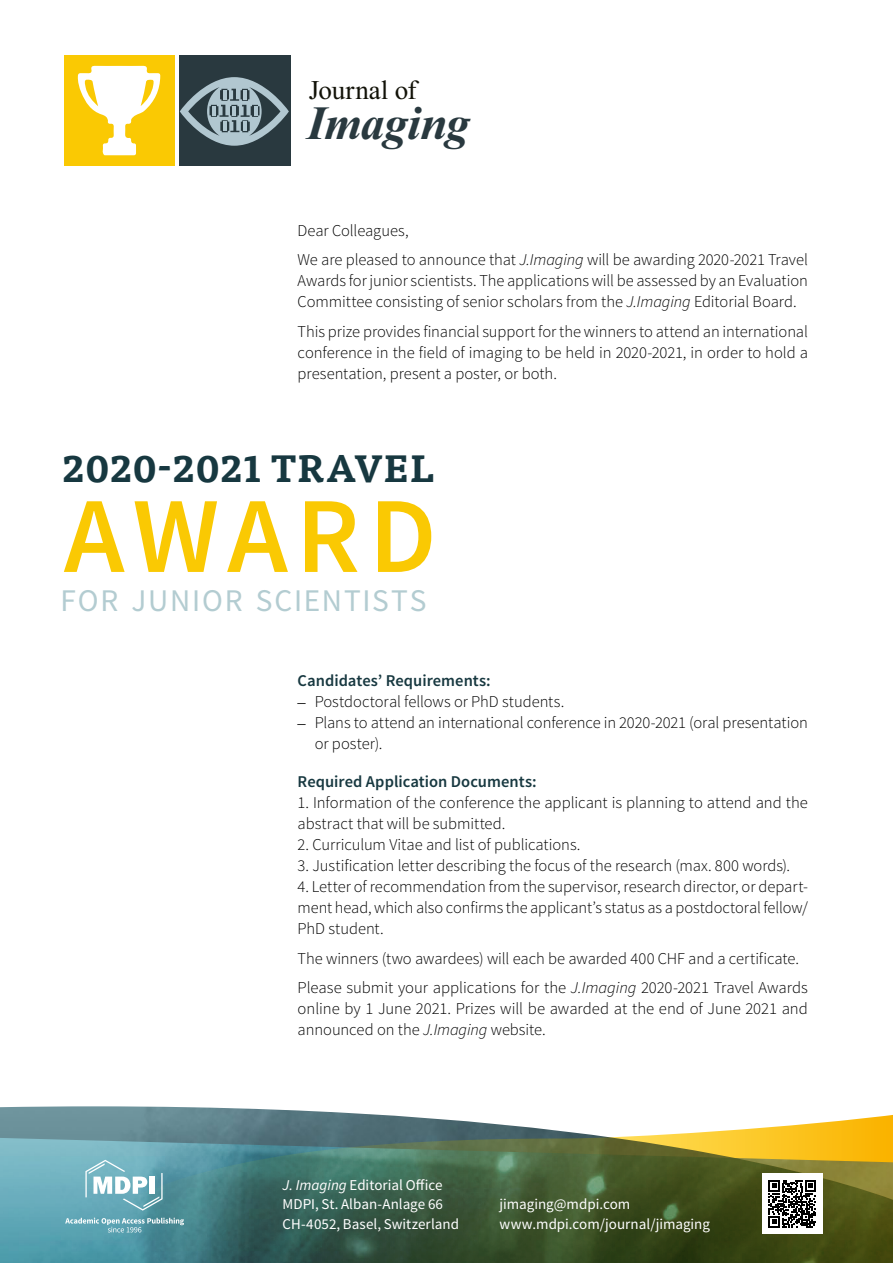
<style>
.page{position:relative;width:893px;height:1263px;background:#fff}
.page>*{position:absolute;margin:0;border:0;box-sizing:border-box;transform-origin:0 0}
.t1{font:600 108px "Source Sans Pro";letter-spacing:.08em;color:#fac903}
.t2{font:italic 700 47.7px "Times New Roman";letter-spacing:-.01em;color:#29393f}
.t3{font:700 37.5px "Tisa Pro";letter-spacing:.005em;color:#173840}
.t4{font:31.5px "Source Sans Pro";letter-spacing:.055em;color:#b3ccd1}
.t5{font:27px "Times New Roman";color:#121208}
.t6{font:300 16.5px/21px "Source Sans Pro";letter-spacing:-.005em;color:#000}
.t7{font:600 16.5px "Source Sans Pro";color:#173840}
.t8{font:15px/19.5px "Source Sans Pro";color:#fff}
.s1{font-style:italic}
.s2{font-family:"Adobe Garamond Pro";font-weight:400}
</style>
<div class="page">
<img style="left:0;top:1106px;width:347px;height:7px">
<svg style="left:0;top:1113px;width:893px;height:150px;background:#5f7a5e"></svg>
<svg style="left:85px;top:1160px;width:78px;height:50px"></svg>
<svg style="left:65px;top:1217px;width:119px;height:15px;background:#73abb7"></svg>
<div style="left:64px;top:55px;width:110px;height:111px;background:#fac903"></div>
<svg style="left:78px;top:66px;width:82px;height:89px"></svg>
<div style="left:179px;top:55px;width:111px;height:111px;background:#29393f"></div>
<svg style="left:180px;top:77px;width:109px;height:69px"></svg>
<div style="left:762px;top:1173px;width:61px;height:61px;background:#fff"></div>
<svg style="left:769px;top:1180px;width:47px;height:47px"></svg>
<h3 class="t5" style="left:309px;top:74px;width:109px">Journal of</h3>
<h2 class="t2" style="left:307px;top:90px;width:164px">Imaging</h2>
<p class="t6" style="left:298px;top:216px;width:512px;line-height:29.5px">Dear Colleagues,<br>We are pleased to announce that <span class="s1">J.Imaging</span> will be awarding 2020-2021 Travel</p>
<p class="t6" style="left:298px;top:270px;width:512px">Awards for junior scientists. The applications will be assessed by an Evaluation<br>Committee consisting of senior scholars from the <span class="s1">J.Imaging</span> Editorial Board.</p>
<p class="t6" style="left:298px;top:321px;width:512px;text-align:justify">This prize provides financial support for the winners to attend an international conference in the field of imaging to be held in 2020-2021, in order to hold a presentation, present a poster, or both.</p>
<h3 class="t3" style="left:62px;top:439px;width:374px">2020-2021 TRAVEL</h3>
<h1 class="t1" style="left:64px;top:468px;width:374px">AWARD</h1>
<h3 class="t4" style="left:61px;top:581px;width:367px">FOR JUNIOR SCIENTISTS</h3>
<p class="t7" style="left:298px;top:670px;width:195px">Candidates’ Requirements:</p>
<p class="t6" style="left:298px;top:691px;width:268px"><span class="s2">–</span> Postdoctoral fellows or PhD students.</p>
<p class="t6" style="left:315px;top:712px;width:495px;text-indent:-17px"><span class="s2">–</span> Plans to attend an international conference in 2020-2021 (oral presentation or poster).</p>
<p class="t7" style="left:298px;top:771px;width:240px">Required Application Documents:</p>
<p class="t6" style="left:298px;top:792px;width:512px">1. Information of the conference the applicant is planning to attend and the abstract that will be submitted.</p>
<p class="t6" style="left:298px;top:834px;width:284px">2. Curriculum Vitae and list of publications.</p>
<p class="t6" style="left:298px;top:855px;width:494px">3. Justification letter describing the focus of the research (max. 800 words).</p>
<p class="t6" style="left:298px;top:876px;width:512px;text-align:justify">4. Letter of recommendation from the supervisor, research director, or depart&shy;ment head, which also confirms the applicant’s status as a postdoctoral fellow/ PhD student.</p>
<p class="t6" style="left:298px;top:943px;width:512px;line-height:29.5px">The winners (two awardees) will each be awarded 400 CHF and a certificate.<br>Please submit your applications for the <span class="s1">J.Imaging</span> 2020-2021 Travel Awards</p>
<p class="t6" style="left:298px;top:998px;width:512px">online by 1 June 2021. Prizes will be awarded at the end of June 2021 and announced on the <span class="s1">J.Imaging</span> website.</p>
<p class="t8" style="left:283px;top:1175px;width:178px"><span class="s1">J. Imaging</span> Editorial Office<br>MDPI, St. Alban-Anlage 66<br>CH-4052, Basel, Switzerland</p>
<p class="t8" style="left:499px;top:1195px;width:212px">jimaging@mdpi.com www.mdpi.com/journal/jimaging</p>
</div>
